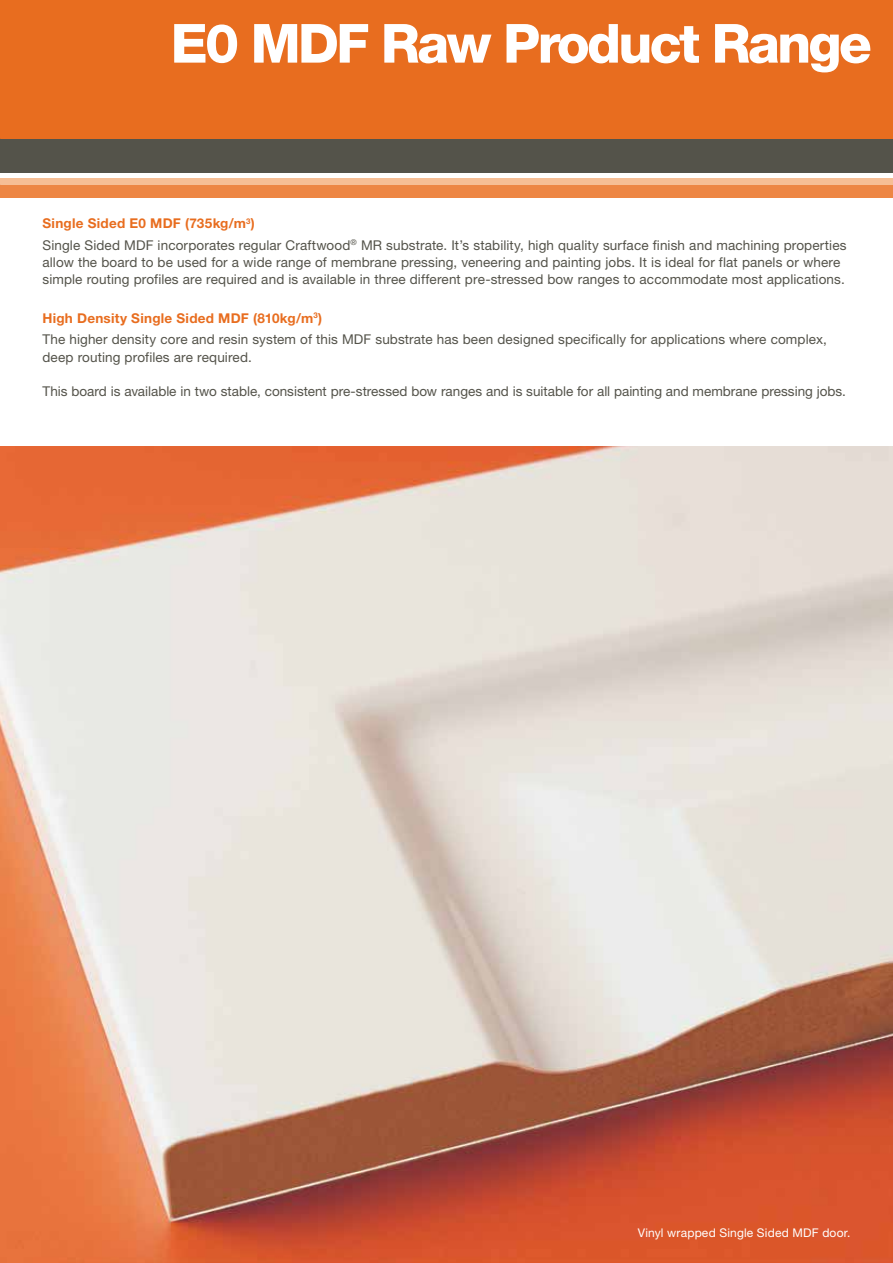
<style>
.page{position:relative;width:893px;height:1263px;background:#fff}
.page>*{position:absolute;margin:0;border:0;box-sizing:border-box;transform-origin:0 0}
.t1{font:800 54px "Helvetica Neue";letter-spacing:-.05em;color:#fff}
.t2{font:13.5px/21.5px "Helvetica Neue";letter-spacing:.01em;color:#54534a}
.t3{font:12px "Helvetica Neue";letter-spacing:.015em;color:#fff}
.s1{font-weight:700;color:#e86d1f}
</style>
<div class="page">
<div style="left:0;top:138px;width:893px;height:34px;background:#54534a"></div>
<div style="left:0;top:0;width:893px;height:138px;background:#e86d1f"></div>
<div style="left:0;top:185px;width:893px;height:13px;background:#ed8644"></div>
<div style="left:0;top:179px;width:893px;height:6px;background:#f6be95"></div>
<img style="left:0;top:446px;width:893px;height:817px">
<h1 class="t1" style="left:171px;top:11px;width:703px">E0 MDF Raw Product Range</h1>
<p class="t2" style="left:43px;top:212px;width:805px"><span class="s1">Single Sided E0 MDF (735kg/m</span><sup>3</sup><span class="s1">)<br></span>Single Sided MDF incorporates regular Craftwood<sup>®</sup> MR substrate. It’s stability, high quality surface finish and machining properties</p>
<p class="t2" style="left:43px;top:253px;width:804px;line-height:17.2px">allow the board to be used for a wide range of membrane pressing, veneering and painting jobs. It is ideal for flat panels or where simple routing profiles are required and is available in three different pre-stressed bow ranges to accommodate most applications.</p>
<p class="t2" style="left:43px;top:307px;width:786px"><span class="s1">High Density Single Sided MDF (810kg/m</span><sup>3</sup><span class="s1">)<br></span>The higher density core and resin system of this MDF substrate has been designed specifically for applications where complex,</p>
<p class="t2" style="left:43px;top:346px;width:211px">deep routing profiles are required.</p>
<p class="t2" style="left:43px;top:380px;width:805px">This board is available in two stable, consistent pre-stressed bow ranges and is suitable for all painting and membrane pressing jobs.</p>
<p class="t3" style="left:638px;top:1226px;width:214px">Vinyl wrapped Single Sided MDF door.</p>
</div>
